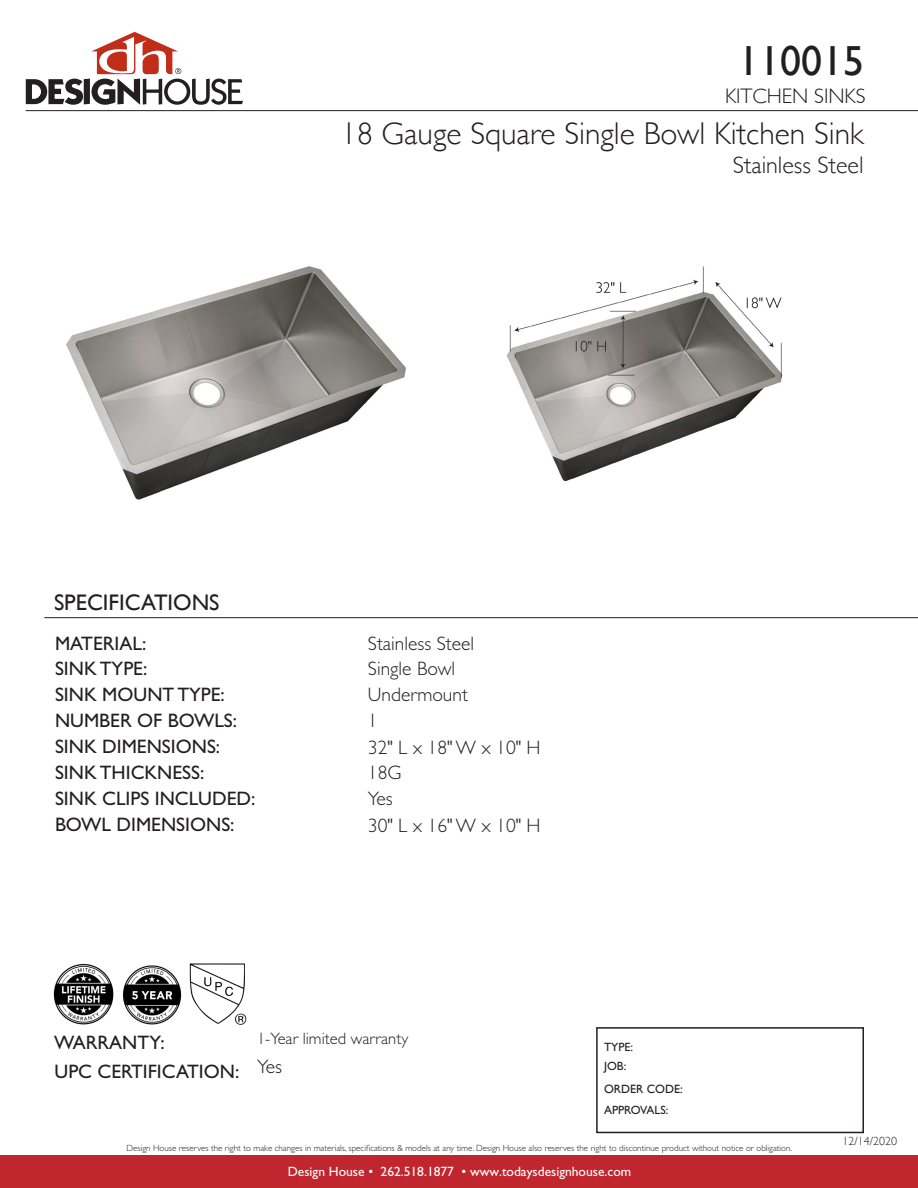
<style>
.page{position:relative;width:918px;height:1188px;background:#fff}
.page>*{position:absolute;margin:0;border:0;box-sizing:border-box;transform-origin:0 0}
.t1{font:42px "Gill Sans";color:#231f20}
.t2{font:300 31.5px "Gill Sans";color:#231f20}
.t3{font:300 24px "Gill Sans";color:#231f20}
.t4{font:22.5px "Gill Sans";color:#231f20}
.t5{font:300 21px "Gill Sans";color:#231f20}
.t6{font:19.5px "Gill Sans Std";color:#231f20}
.t7{font:300 19.5px "Gill Sans Std";color:#231f20}
.t8{font:300 16.5px "Gill Sans Std";color:#231f20}
.t9{font:13.5px "Gill Sans Std";color:#fff}
.t10{font:12px "Gill Sans Std";color:#231f20}
.t11{font:12px "Gill Sans";color:#231f20}
.t12{font:300 12px "Gill Sans";color:#231f20}
.t13{font:300 9px "Gill Sans Std";color:#231f20}
.s1{font-family:"Gill Sans"}
</style>
<div class="page">
<div style="left:0;top:1156px;width:918px;height:32px;background:#c1262f"></div>
<div style="left:596px;top:1027px;width:268px;height:106px;border:2px solid #231f20"></div>
<hr style="left:26px;top:110px;width:892px;height:1px;background:#231f20">
<hr style="left:44px;top:617px;width:874px;height:1px;background:#231f20">
<img style="left:66px;top:266px;width:340px;height:234px">
<img style="left:506px;top:266px;width:277px;height:216px">
<svg style="left:26px;top:32px;width:217px;height:73px"></svg>
<img style="left:122px;top:963px;width:125px;height:62px">
<img style="left:53px;top:964px;width:61px;height:61px">
<p class="t1" style="left:738px;top:36px;width:127px">110015</p>
<p class="t5" style="left:725px;top:79px;width:142px">KITCHEN SINKS</p>
<p class="t2" style="left:341px;top:108px;width:524px">18 Gauge Square Single Bowl Kitchen Sink</p>
<p class="t3" style="left:733px;top:147px;width:132px">Stainless Steel</p>
<p class="t4" style="left:54px;top:589px;width:167px">SPECIFICATIONS</p>
<p class="t6" style="left:55px;top:632px;width:93px">MATERIAL:</p>
<p class="t7" style="left:368px;top:632px;width:108px">Stainless Steel</p>
<p class="t6" style="left:55px;top:658px;width:94px">SINK TYPE:</p>
<p class="t7" style="left:368px;top:658px;width:89px">Single Bowl</p>
<p class="t6" style="left:55px;top:684px;width:171px">SINK MOUNT TYPE:</p>
<p class="t7" style="left:368px;top:684px;width:102px">Undermount</p>
<p class="t6" style="left:55px;top:710px;width:184px">NUMBER OF BOWLS:</p>
<p class="t7" style="left:368px;top:710px;width:11px">1</p>
<p class="t6" style="left:55px;top:736px;width:167px">SINK DIMENSIONS:</p>
<p class="t7" style="left:368px;top:736px;width:174px">32<span class="s1">"</span> L x 18<span class="s1">"</span> W x 10<span class="s1">"</span> H</p>
<p class="t6" style="left:55px;top:788px;width:202px">SINK CLIPS INCLUDED:</p>
<p class="t6" style="left:55px;top:762px;width:151px">SINK THICKNESS:</p>
<p class="t7" style="left:368px;top:762px;width:35px">18G</p>
<p class="t7" style="left:368px;top:788px;width:26px">Yes</p>
<p class="t6" style="left:55px;top:814px;width:181px">BOWL DIMENSIONS:</p>
<p class="t7" style="left:368px;top:814px;width:174px">30<span class="s1">"</span> L x 16<span class="s1">"</span> W x 10<span class="s1">"</span> H</p>
<p class="t6" style="left:54px;top:1031px;width:112px">WARRANTY:</p>
<p class="t6" style="left:55px;top:1060px;width:186px">UPC CERTIFICATION:</p>
<p class="t8" style="left:257px;top:1030px;width:153px">1-Year limited warranty</p>
<p class="t7" style="left:257px;top:1056px;width:26px">Yes</p>
<p class="t10" style="left:604px;top:1040px;width:31px">TYPE:</p>
<p class="t10" style="left:604px;top:1059px;width:24px">JOB:</p>
<p class="t11" style="left:604px;top:1082px;width:80px">ORDER CODE:</p>
<p class="t10" style="left:604px;top:1103px;width:66px">APPROVALS:</p>
<p class="t13" style="left:127px;top:1143px;width:667px">Design House reserves the right to make changes in materials, specifications &amp; models at any time. Design House also reserves the right to discontinue product without notice or obligation.</p>
<p class="t9" style="left:288px;top:1164px;width:345px">Design House • 262.518.1877 • www.todaysdesignhouse.com</p>
<p class="t12" style="left:843px;top:1132px;width:56px">12/14/2020</p>
</div>
